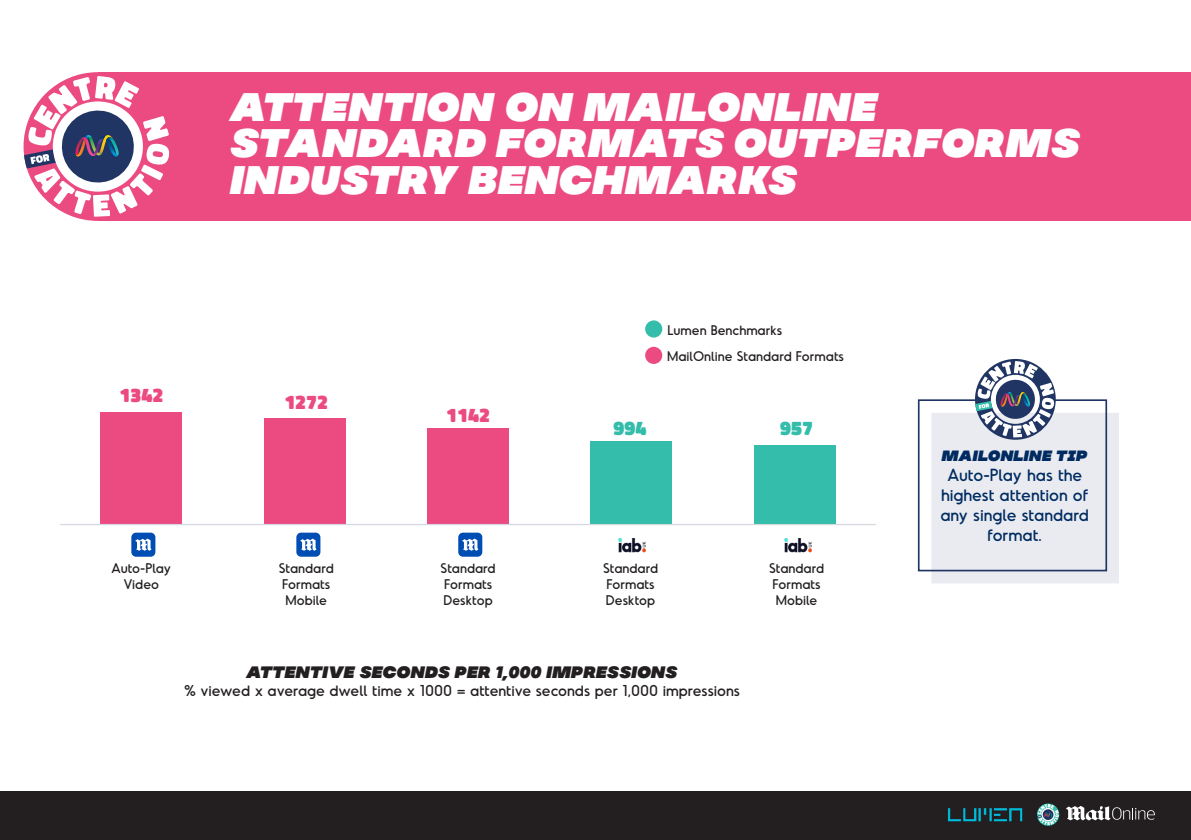
<style>
.page{position:relative;width:1191px;height:840px;background:#fff}
.page>*{position:absolute;margin:0;border:0;box-sizing:border-box;transform-origin:0 0}
.t1{font:italic 39.8px/36.4px "MADE Soulmaze";color:#fff}
.t2{font:900 19.8px "Don Jose";color:#eb4b81}
.t3{font:900 19.8px "Don Jose";color:#33bdaa}
.t4{font:16.6px/19.8px "Odudo Soft";color:#002b61;text-align:center}
.t5{font:italic 16.6px "MADE Soulmaze";color:#231f20}
.t6{font:15px "Odudo Soft";color:#231f20}
.t7{font:italic 15px "MADE Soulmaze";color:#002b61}
.t8{font:13.2px/16px "Odudo Soft";color:#231f20}
</style>
<div class="page">
<svg style="left:917px;top:359px;width:202px;height:224px"></svg>
<div style="left:99px;top:72px;width:1092px;height:149px;background:#eb4b81"></div>
<svg style="left:24px;top:72px;width:146px;height:149px"></svg>
<div style="left:100px;top:412px;width:82px;height:112px;background:#eb4b81"></div>
<div style="left:264px;top:418px;width:82px;height:106px;background:#eb4b81"></div>
<div style="left:427px;top:428px;width:82px;height:96px;background:#eb4b81"></div>
<div style="left:590px;top:440px;width:82px;height:84px;background:#33bdaa"></div>
<div style="left:754px;top:444px;width:82px;height:80px;background:#33bdaa"></div>
<hr style="left:60px;top:523px;width:816px;height:2px;background:#d5d8de">
<div style="left:645px;top:346px;width:17px;height:18px;background:#eb4b81;border-radius:50%"></div>
<div style="left:645px;top:320px;width:17px;height:17px;background:#33bdaa;border-radius:50%"></div>
<div style="left:296px;top:532px;width:24px;height:24px;background:#004db3;border-radius:5px"></div>
<svg style="left:300px;top:538px;width:16px;height:12px"></svg>
<img style="left:619px;top:538px;width:26px;height:14px">
<div style="left:131px;top:532px;width:24px;height:24px;background:#004db3;border-radius:5px"></div>
<svg style="left:135px;top:538px;width:17px;height:12px"></svg>
<div style="left:458px;top:532px;width:24px;height:24px;background:#004db3;border-radius:5px"></div>
<svg style="left:462px;top:538px;width:16px;height:12px"></svg>
<img style="left:785px;top:538px;width:26px;height:14px">
<div style="left:0;top:791px;width:1191px;height:48px;background:#231f20"></div>
<svg style="left:1066px;top:806px;width:88px;height:13px"></svg>
<svg style="left:1037px;top:803px;width:22px;height:22px"></svg>
<img style="left:947px;top:808px;width:76px;height:14px">
<p class="t1" style="left:230px;top:89px;width:851px">ATTENTION ON MAILONLINE<br>STANDARD FORMATS OUTPERFORMS<br>INDUSTRY BENCHMARKS</p>
<p class="t2" style="left:120px;top:384px;width:45px">1342</p>
<p class="t2" style="left:284px;top:391px;width:45px">1272</p>
<p class="t2" style="left:446px;top:404px;width:45px">1142</p>
<p class="t8" style="left:111px;top:559px;width:61px;text-align:center">Auto-Play<br>Video</p>
<p class="t8" style="left:440px;top:559px;width:57px">Standard<br>Formats</p>
<p class="t8" style="left:443px;top:591px;width:51px">Desktop</p>
<p class="t8" style="left:279px;top:559px;width:57px">Standard<br>Formats</p>
<p class="t8" style="left:285px;top:591px;width:43px">Mobile</p>
<p class="t8" style="left:667px;top:322px;width:116px">Lumen Benchmarks</p>
<p class="t8" style="left:667px;top:348px;width:178px">MailOnline Standard Formats</p>
<p class="t3" style="left:613px;top:417px;width:34px">994</p>
<p class="t3" style="left:780px;top:417px;width:34px">957</p>
<p class="t8" style="left:603px;top:560px;width:57px">Standard<br>Formats</p>
<p class="t8" style="left:606px;top:591px;width:51px">Desktop</p>
<p class="t8" style="left:769px;top:560px;width:57px">Standard<br>Formats</p>
<p class="t8" style="left:776px;top:591px;width:43px">Mobile</p>
<p class="t5" style="left:246px;top:660px;width:432px">ATTENTIVE SECONDS PER 1,000 IMPRESSIONS</p>
<p class="t6" style="left:184px;top:680px;width:557px">% viewed x average dwell time x 1000 = attentive seconds per 1,000 impressions</p>
<p class="t7" style="left:942px;top:445px;width:147px">MAILONLINE Tip</p>
<p class="t4" style="left:940px;top:464px;width:150px">Auto-Play has the highest attention of any single standard format.</p>
</div>
